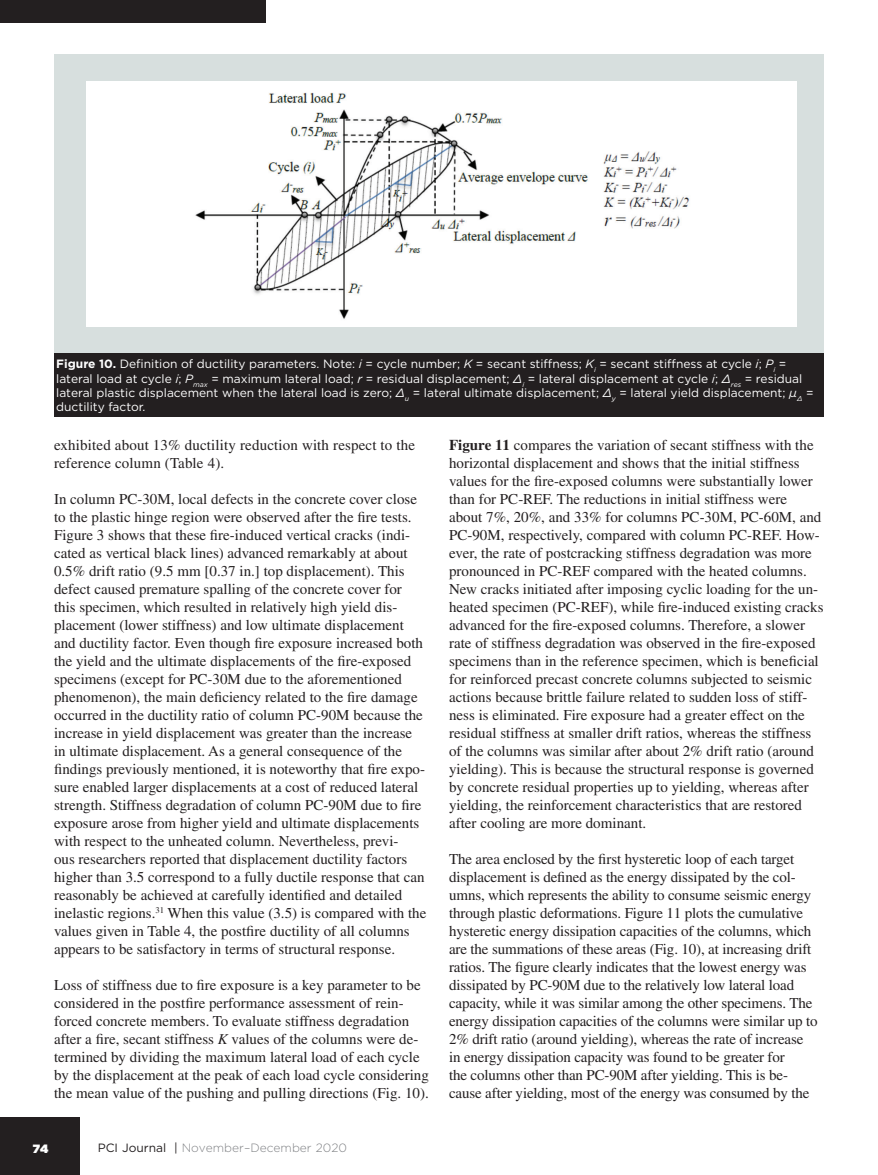
<style>
.page{position:relative;width:878px;height:1175px;background:#fff}
.page>*{position:absolute;margin:0;border:0;box-sizing:border-box;transform-origin:0 0}
.Body{font:15px/18px "Times LT Std";color:#231f20}
.Figure_caption{font:12px/14.4px "Gotham";color:#fff}
.t1{font:300 12px "Gotham";color:#808285}
.t2{font:900 12px "Gotham";color:#fff}
.s1{font-weight:700}
.s2{font-style:italic}
.s3{font-weight:400;color:#231f20}
</style>
<div class="page">
<div style="left:0;top:1117px;width:80px;height:57px;background:#231f20"></div>
<div style="left:0;top:0;width:266px;height:23px;background:#231f20"></div>
<div style="left:54px;top:54px;width:770px;height:330px;background:#d7dfde"></div>
<div style="left:86px;top:81px;width:710px;height:245px;background:#fff"></div>
<img style="left:195px;top:92px;width:495px;height:227px">
<div style="left:54px;top:353px;width:770px;height:63px;background:#231f20"></div>
<p class="Figure_caption" style="left:56px;top:356px;width:758px"><span class="s1">Figure 10.</span> Definition of ductility parameters. Note: <span class="s2">i</span> = cycle number; <span class="s2">K</span> = secant stiffness; <span class="s2">K</span><sub>i</sub> = secant stiffness at cycle <span class="s2">i</span>; <span class="s2">P</span><sub>i</sub> = lateral load at cycle <span class="s2">i</span>; <span class="s2">P</span><sub>max</sub> = maximum lateral load; <span class="s2">r</span> = residual displacement; <span class="s2">Δ</span><sub>i</sub> = lateral displacement at cycle <span class="s2">i</span>; <span class="s2">Δ</span><sub>res</sub> = residual lateral plastic displacement when the lateral load is zero; <span class="s2">Δ</span><sub>u</sub> = lateral ultimate displacement; <span class="s2">Δ</span><sub>y</sub> = lateral yield displacement; <span class="s2">µ</span><sub>Δ</sub> = ductility factor.</p>
<p class="Body" style="left:54px;top:436px;width:362px">exhibited about 13% ductility reduction with respect to the reference column (Table 4).</p>
<p class="Body" style="left:54px;top:490px;width:374px">In column PC-30M, local defects in the concrete cover close to the plastic hinge region were observed after the fire tests.<br>Figure 3 shows that these fire-induced vertical cracks (indi&shy;cated as vertical black lines) advanced remarkably at about 0.5% drift ratio (9.5 mm [0.37 in.] top displacement). This defect caused premature spalling of the concrete cover for this specimen, which resulted in relatively high yield dis&shy;placement (lower stiffness) and low ultimate displacement and ductility factor. Even though fire exposure increased both the yield and the ultimate displacements of the fire-exposed specimens (except for PC-30M due to the aforementioned phenomenon), the main deficiency related to the fire damage occurred in the ductility ratio of column PC-90M because the increase in yield displacement was greater than the increase in ultimate displacement. As a general consequence of the findings previously mentioned, it is noteworthy that fire expo&shy;sure enabled larger displacements at a cost of reduced lateral strength. Stiffness degradation of column PC-90M due to fire exposure arose from higher yield and ultimate displacements with respect to the unheated column. Nevertheless, previ-<br>ous researchers reported that displacement ductility factors higher than 3.5 correspond to a fully ductile response that can reasonably be achieved at carefully identified and detailed inelastic regions.<sup>31</sup> When this value (3.5) is compared with the values given in Table 4, the postfire ductility of all columns appears to be satisfactory in terms of structural response.</p>
<p class="Body" style="left:54px;top:976px;width:376px">Loss of stiffness due to fire exposure is a key parameter to be considered in the postfire performance assessment of rein&shy;forced concrete members. To evaluate stiffness degradation after a fire, secant stiffness <span class="s2">K</span> values of the columns were de&shy;termined by dividing the maximum lateral load of each cycle by the displacement at the peak of each load cycle considering the mean value of the pushing and pulling directions (Fig. 10).</p>
<p class="t2" style="left:33px;top:1139px;width:17px">74</p>
<p class="t1" style="left:98px;top:1140px;width:251px"><span class="s3">PCI Journal</span> <span class="s3">|</span> November–December 2020</p>
<p class="Body" style="left:449px;top:436px;width:376px"><span class="s1">Figure 11</span> compares the variation of secant stiffness with the horizontal displacement and shows that the initial stiffness values for the fire-exposed columns were substantially lower than for PC-REF. The reductions in initial stiffness were about 7%, 20%, and 33% for columns PC-30M, PC-60M, and PC-90M, respectively, compared with column PC-REF. How&shy;ever, the rate of postcracking stiffness degradation was more pronounced in PC-REF compared with the heated columns.<br>New cracks initiated after imposing cyclic loading for the un&shy;heated specimen (PC-REF), while fire-induced existing cracks advanced for the fire-exposed columns. Therefore, a slower rate of stiffness degradation was observed in the fire-exposed specimens than in the reference specimen, which is beneficial for reinforced precast concrete columns subjected to seismic actions because brittle failure related to sudden loss of stiff&shy;ness is eliminated. Fire exposure had a greater effect on the residual stiffness at smaller drift ratios, whereas the stiffness of the columns was similar after about 2% drift ratio (around yielding). This is because the structural response is governed by concrete residual properties up to yielding, whereas after yielding, the reinforcement characteristics that are restored after cooling are more dominant.</p>
<p class="Body" style="left:449px;top:850px;width:370px">The area enclosed by the first hysteretic loop of each target displacement is defined as the energy dissipated by the col&shy;umns, which represents the ability to consume seismic energy through plastic deformations. Figure 11 plots the cumulative hysteretic energy dissipation capacities of the columns, which are the summations of these areas (Fig. 10), at increasing drift ratios. The figure clearly indicates that the lowest energy was dissipated by PC-90M due to the relatively low lateral load capacity, while it was similar among the other specimens. The energy dissipation capacities of the columns were similar up to 2% drift ratio (around yielding), whereas the rate of increase in energy dissipation capacity was found to be greater for<br>the columns other than PC-90M after yielding. This is be&shy;cause after yielding, most of the energy was consumed by the</p>
</div>
